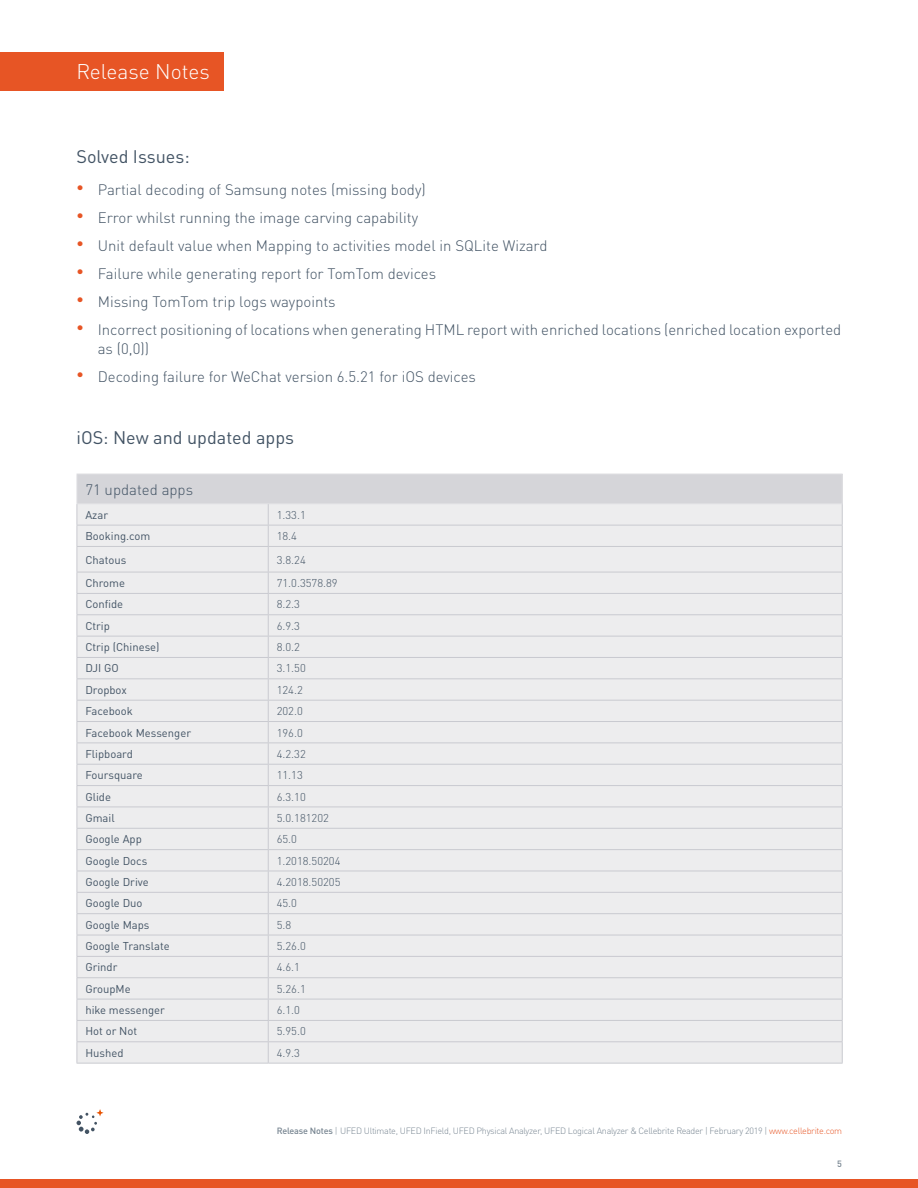
<style>
.page{position:relative;width:918px;height:1188px;background:#fff}
.page>*{position:absolute;margin:0;border:0;box-sizing:border-box;transform-origin:0 0}
.t1{font:300 21px "DIN Pro";color:#fff}
.t2{font:18px "DIN Pro";color:#425364}
.t3{font:300 15px/28px "DIN Pro";color:#425364}
.t4{font:700 15px "DIN Pro";color:#e75525}
.t5{font:11.25px "DIN Pro";color:#425364}
.t6{font:300 11.25px "DIN Pro";color:#425364}
.t7{font:300 9px "DIN Pro";letter-spacing:-.03em;color:#778591}
.t8{font:500 9px "DIN Pro";color:#778591}
.s1{font-weight:500}
.s2{color:#e75525}
</style>
<div class="page">
<div style="left:0;top:1179px;width:918px;height:9px;background:#e75525"></div>
<svg style="left:77px;top:1109px;width:27px;height:25px"></svg>
<div style="left:0;top:52px;width:224px;height:38px;background:#e75525"></div>
<div style="left:77px;top:474px;width:765px;height:30px;background:#d5d5d9"></div>
<div style="left:78px;top:504px;width:764px;height:559px;background:#ededee"></div>
<hr style="left:77px;top:503px;width:191px;height:1px;background:#e0e0e3">
<hr style="left:268px;top:503px;width:575px;height:1px;background:#e0e0e3">
<hr style="left:77px;top:525px;width:191px;height:1px;background:#c9cad0">
<hr style="left:268px;top:525px;width:575px;height:1px;background:#c9cad0">
<hr style="left:77px;top:546px;width:191px;height:1px;background:#c9cad0">
<hr style="left:268px;top:546px;width:575px;height:1px;background:#c9cad0">
<hr style="left:77px;top:572px;width:191px;height:1px;background:#c9cad0">
<hr style="left:268px;top:572px;width:575px;height:1px;background:#c9cad0">
<hr style="left:77px;top:593px;width:191px;height:1px;background:#c9cad0">
<hr style="left:268px;top:593px;width:575px;height:1px;background:#c9cad0">
<hr style="left:77px;top:614px;width:191px;height:1px;background:#c9cad0">
<hr style="left:268px;top:614px;width:575px;height:1px;background:#c9cad0">
<hr style="left:77px;top:636px;width:191px;height:1px;background:#c9cad0">
<hr style="left:268px;top:636px;width:575px;height:1px;background:#c9cad0">
<hr style="left:77px;top:657px;width:191px;height:1px;background:#c9cad0">
<hr style="left:268px;top:657px;width:575px;height:1px;background:#c9cad0">
<hr style="left:77px;top:678px;width:191px;height:1px;background:#c9cad0">
<hr style="left:268px;top:678px;width:575px;height:1px;background:#c9cad0">
<hr style="left:77px;top:700px;width:191px;height:1px;background:#c9cad0">
<hr style="left:268px;top:700px;width:575px;height:1px;background:#c9cad0">
<hr style="left:77px;top:721px;width:191px;height:1px;background:#c9cad0">
<hr style="left:77px;top:743px;width:191px;height:1px;background:#c9cad0">
<hr style="left:77px;top:764px;width:191px;height:1px;background:#c9cad0">
<hr style="left:268px;top:764px;width:575px;height:1px;background:#c9cad0">
<hr style="left:77px;top:785px;width:191px;height:1px;background:#c9cad0">
<hr style="left:268px;top:785px;width:575px;height:1px;background:#c9cad0">
<hr style="left:77px;top:807px;width:191px;height:1px;background:#c9cad0">
<hr style="left:268px;top:807px;width:575px;height:1px;background:#c9cad0">
<hr style="left:77px;top:828px;width:191px;height:1px;background:#c9cad0">
<hr style="left:268px;top:828px;width:575px;height:1px;background:#c9cad0">
<hr style="left:77px;top:849px;width:191px;height:1px;background:#c9cad0">
<hr style="left:268px;top:849px;width:575px;height:1px;background:#c9cad0">
<hr style="left:77px;top:871px;width:191px;height:1px;background:#c9cad0">
<hr style="left:268px;top:871px;width:575px;height:1px;background:#c9cad0">
<hr style="left:77px;top:892px;width:191px;height:1px;background:#c9cad0">
<hr style="left:268px;top:892px;width:575px;height:1px;background:#c9cad0">
<hr style="left:77px;top:913px;width:191px;height:1px;background:#c9cad0">
<hr style="left:268px;top:913px;width:575px;height:1px;background:#c9cad0">
<hr style="left:77px;top:935px;width:191px;height:1px;background:#c9cad0">
<hr style="left:268px;top:935px;width:575px;height:1px;background:#c9cad0">
<hr style="left:77px;top:956px;width:191px;height:1px;background:#c9cad0">
<hr style="left:268px;top:956px;width:575px;height:1px;background:#c9cad0">
<hr style="left:77px;top:977px;width:191px;height:1px;background:#c9cad0">
<hr style="left:268px;top:977px;width:575px;height:1px;background:#c9cad0">
<hr style="left:77px;top:999px;width:191px;height:1px;background:#c9cad0">
<hr style="left:268px;top:999px;width:575px;height:1px;background:#c9cad0">
<hr style="left:77px;top:1020px;width:191px;height:1px;background:#c9cad0">
<hr style="left:268px;top:1020px;width:575px;height:1px;background:#c9cad0">
<hr style="left:77px;top:1041px;width:191px;height:1px;background:#c9cad0">
<hr style="left:268px;top:1041px;width:575px;height:1px;background:#c9cad0">
<hr style="left:77px;top:1063px;width:191px;height:1px;background:#c9cad0">
<hr style="left:268px;top:1063px;width:575px;height:1px;background:#c9cad0">
<hr style="left:268px;top:721px;width:575px;height:1px;background:#c9cad0">
<svg style="left:268px;top:504px;width:1px;height:559px"></svg>
<hr style="left:268px;top:743px;width:575px;height:1px;background:#c9cad0">
<hr style="left:77px;top:474px;width:191px;height:1px;background:#e0e0e3">
<svg style="left:77px;top:504px;width:1px;height:559px"></svg>
<hr style="left:268px;top:474px;width:575px;height:1px;background:#e0e0e3">
<svg style="left:842px;top:475px;width:1px;height:588px"></svg>
<h1 class="t1" style="left:77px;top:56px;width:135px">Release Notes</h1>
<p class="t2" style="left:77px;top:142px;width:115px">Solved Issues:</p>
<p class="t3" style="left:98px;top:174px;width:330px">Partial decoding of Samsung notes (missing body(</p>
<p class="t4" style="left:77px;top:175px;width:9px">•</p>
<p class="t4" style="left:77px;top:203px;width:9px">•</p>
<p class="t3" style="left:98px;top:202px;width:322px">Error whilst running the image carving capability</p>
<p class="t4" style="left:77px;top:231px;width:9px">•</p>
<p class="t3" style="left:98px;top:230px;width:451px">Unit default value when Mapping to activities model in SQLite Wizard</p>
<p class="t4" style="left:77px;top:259px;width:9px">•</p>
<p class="t3" style="left:98px;top:258px;width:340px">Failure while generating report for TomTom devices</p>
<p class="t4" style="left:77px;top:287px;width:9px">•</p>
<p class="t3" style="left:98px;top:286px;width:239px">Missing TomTom trip logs waypoints</p>
<p class="t4" style="left:77px;top:315px;width:9px">•</p>
<p class="t3" style="left:98px;top:314px;width:745px">Incorrect positioning of locations when generating HTML report with enriched locations (enriched location exported</p>
<p class="t4" style="left:77px;top:362px;width:9px">•</p>
<p class="t3" style="left:98px;top:334px;width:380px">as )0,0 ((<br>Decoding failure for WeChat version 6.5.21 for iOS devices</p>
<p class="t2" style="left:77px;top:424px;width:219px">iOS: New and updated apps</p>
<p class="t3" style="left:85px;top:474px;width:109px">71 updated apps</p>
<p class="t6" style="left:277px;top:506px;width:31px">1.33.1</p>
<p class="t5" style="left:85px;top:506px;width:24px">Azar</p>
<p class="t5" style="left:85px;top:527px;width:67px">Booking.com</p>
<p class="t6" style="left:277px;top:528px;width:22px">18.4</p>
<p class="t5" style="left:85px;top:551px;width:42px">Chatous</p>
<p class="t6" style="left:277px;top:551px;width:31px">3.8.24</p>
<p class="t5" style="left:85px;top:574px;width:41px">Chrome</p>
<p class="t6" style="left:277px;top:574px;width:62px">71.0.3578.89</p>
<p class="t5" style="left:85px;top:596px;width:39px">Confide</p>
<p class="t6" style="left:277px;top:596px;width:25px">8.2.3</p>
<p class="t5" style="left:85px;top:617px;width:26px">Ctrip</p>
<p class="t6" style="left:277px;top:617px;width:25px">6.9.3</p>
<p class="t5" style="left:85px;top:638px;width:76px">Ctrip (Chinese(</p>
<p class="t6" style="left:277px;top:639px;width:25px">8.0.2</p>
<p class="t5" style="left:85px;top:660px;width:35px">DJI GO</p>
<p class="t6" style="left:277px;top:660px;width:31px">3.1.50</p>
<p class="t5" style="left:85px;top:681px;width:43px">Dropbox</p>
<p class="t6" style="left:277px;top:681px;width:28px">124.2</p>
<p class="t5" style="left:85px;top:703px;width:49px">Facebook</p>
<p class="t6" style="left:277px;top:703px;width:28px">202.0</p>
<p class="t5" style="left:85px;top:724px;width:107px">Facebook Messenger</p>
<p class="t6" style="left:277px;top:724px;width:28px">196.0</p>
<p class="t5" style="left:85px;top:745px;width:49px">Flipboard</p>
<p class="t6" style="left:277px;top:745px;width:31px">4.2.32</p>
<p class="t5" style="left:85px;top:767px;width:59px">Foursquare</p>
<p class="t6" style="left:277px;top:767px;width:28px">11.13</p>
<p class="t5" style="left:85px;top:788px;width:27px">Glide</p>
<p class="t6" style="left:277px;top:788px;width:31px">6.3.10</p>
<p class="t5" style="left:85px;top:809px;width:31px">Gmail</p>
<p class="t6" style="left:277px;top:809px;width:54px">5.0.181202</p>
<p class="t5" style="left:85px;top:831px;width:58px">Google App</p>
<p class="t6" style="left:277px;top:831px;width:22px">65.0</p>
<p class="t5" style="left:85px;top:852px;width:63px">Google Docs</p>
<p class="t6" style="left:277px;top:852px;width:65px">1.2018.50204</p>
<p class="t5" style="left:85px;top:873px;width:65px">Google Drive</p>
<p class="t6" style="left:277px;top:873px;width:65px">4.2018.50205</p>
<p class="t5" style="left:85px;top:895px;width:59px">Google Duo</p>
<p class="t6" style="left:277px;top:895px;width:22px">45.0</p>
<p class="t5" style="left:85px;top:916px;width:66px">Google Maps</p>
<p class="t6" style="left:277px;top:916px;width:16px">5.8</p>
<p class="t5" style="left:85px;top:937px;width:86px">Google Translate</p>
<p class="t6" style="left:277px;top:937px;width:31px">5.26.0</p>
<p class="t5" style="left:85px;top:959px;width:34px">Grindr</p>
<p class="t6" style="left:277px;top:959px;width:25px">4.6.1</p>
<p class="t5" style="left:85px;top:980px;width:47px">GroupMe</p>
<p class="t6" style="left:277px;top:980px;width:31px">5.26.1</p>
<p class="t5" style="left:85px;top:1001px;width:81px">hike messenger</p>
<p class="t6" style="left:277px;top:1002px;width:25px">6.1.0</p>
<p class="t5" style="left:85px;top:1023px;width:53px">Hot or Not</p>
<p class="t6" style="left:277px;top:1023px;width:31px">5.95.0</p>
<p class="t5" style="left:85px;top:1044px;width:40px">Hushed</p>
<p class="t6" style="left:277px;top:1044px;width:25px">4.9.3</p>
<p class="t7" style="left:277px;top:1124px;width:567px"><span class="s1">Release Notes</span> | UFED Ultimate, UFED InField, UFED Physical Analyzer, UFED Logical Analyzer &amp; Cellebrite Reader | February 2019 | <span class="s2">www.cellebrite.com</span></p>
<p class="t8" style="left:837px;top:1156px;width:6px">5</p>
</div>
